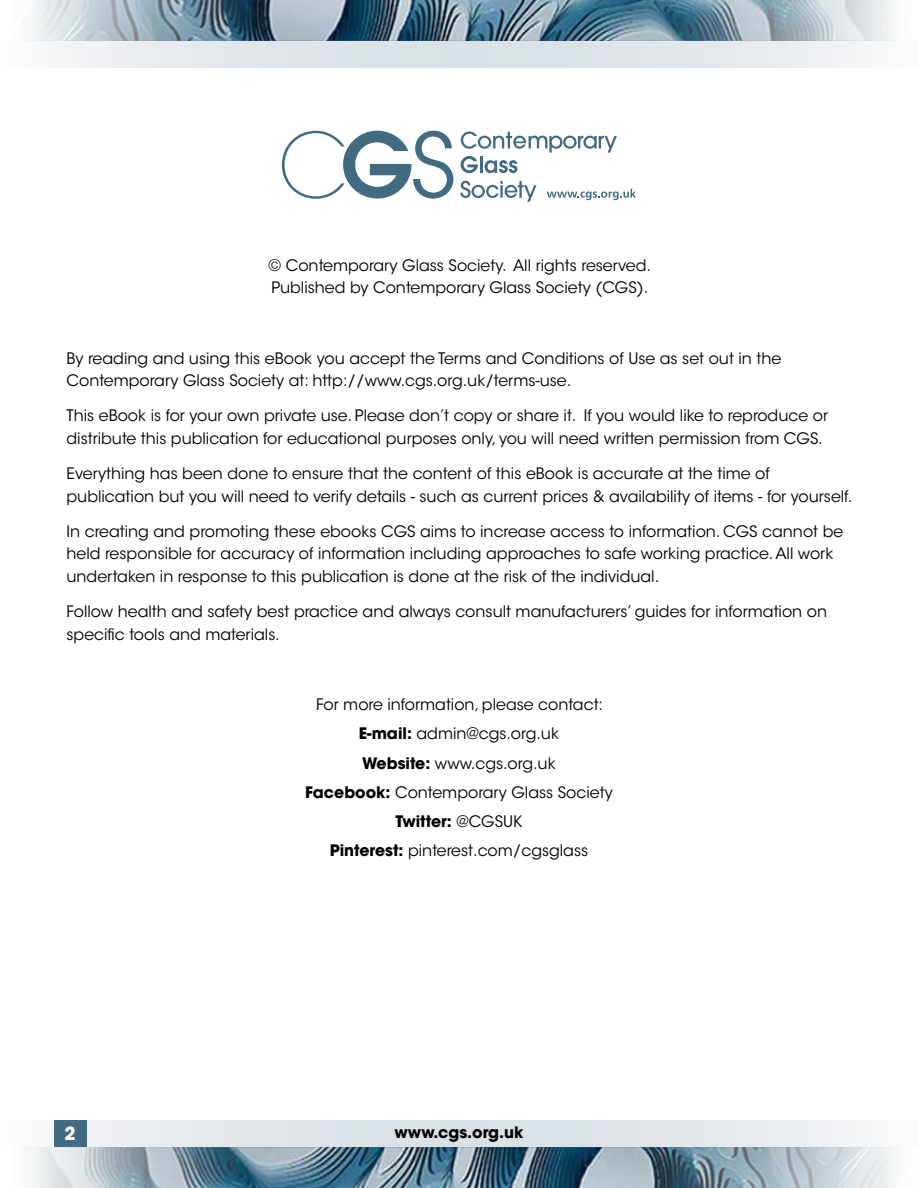
<style>
.page{position:relative;width:918px;height:1188px;background:#fff}
.page>*{position:absolute;margin:0;border:0;box-sizing:border-box;transform-origin:0 0}
.t1{font:700 18px "ITC Avant Garde Std";color:#fff}
.t2{font:15.75px/22.5px "ITC Avant Garde Std";color:#000}
.t3{font:700 15.75px "ITC Avant Garde Std";color:#000}
.s1{font-weight:700}
</style>
<div class="page">
<img style="left:30px;top:0;width:864px;height:40px">
<img style="left:30px;top:1148px;width:866px;height:40px">
<svg style="left:22px;top:40px;width:879px;height:28px"></svg>
<svg style="left:23px;top:1120px;width:880px;height:28px"></svg>
<div style="left:54px;top:1120px;width:32px;height:28px;background:#426b83"></div>
<svg style="left:461px;top:131px;width:156px;height:42px"></svg>
<svg style="left:460px;top:181px;width:77px;height:21px"></svg>
<svg style="left:282px;top:131px;width:171px;height:68px"></svg>
<svg style="left:547px;top:189px;width:89px;height:11px"></svg>
<p class="t2" style="left:269px;top:254px;width:384px">© Contemporary Glass Society. All rights reserved.<br>Published by Contemporary Glass Society (CGS).</p>
<p class="t2" style="left:67px;top:347px;width:716px">By reading and using this eBook you accept the Terms and Conditions of Use as set out in the<br>Contemporary Glass Society at: http://www.cgs.org.uk/terms-use.</p>
<p class="t2" style="left:67px;top:405px;width:763px">This eBook is for your own private use. Please don’t copy or share it. If you would like to reproduce or distribute this publication for educational purposes only, you will need written permission from CGS.</p>
<p class="t2" style="left:67px;top:462px;width:787px">Everything has been done to ensure that the content of this eBook is accurate at the time of publication but you will need to verify details - such as current prices &amp; availability of items - for yourself.</p>
<p class="t2" style="left:67px;top:520px;width:778px">In creating and promoting these ebooks CGS aims to increase access to information. CGS cannot be held responsible for accuracy of information including approaches to safe working practice. All work undertaken in response to this publication is done at the risk of the individual.</p>
<p class="t2" style="left:67px;top:600px;width:762px">Follow health and safety best practice and always consult manufacturers’ guides for information on specific tools and materials.</p>
<p class="t2" style="left:305px;top:690px;width:309px;line-height:29.2px;text-align:center">For more information, please contact:<br><span class="s1">E-mail:</span> admin@cgs.org.uk<br><span class="s1">Website:</span> www.cgs.org.uk<br><span class="s1">Facebook:</span> Contemporary Glass Society<br><span class="s1">Twitter:</span> @CGSUK<br><span class="s1">Pinterest:</span> pinterest.com/cgsglass</p>
<p class="t1" style="left:65px;top:1122px;width:13px">2</p>
<p class="t3" style="left:395px;top:1122px;width:130px">www.cgs.org.uk</p>
</div>
